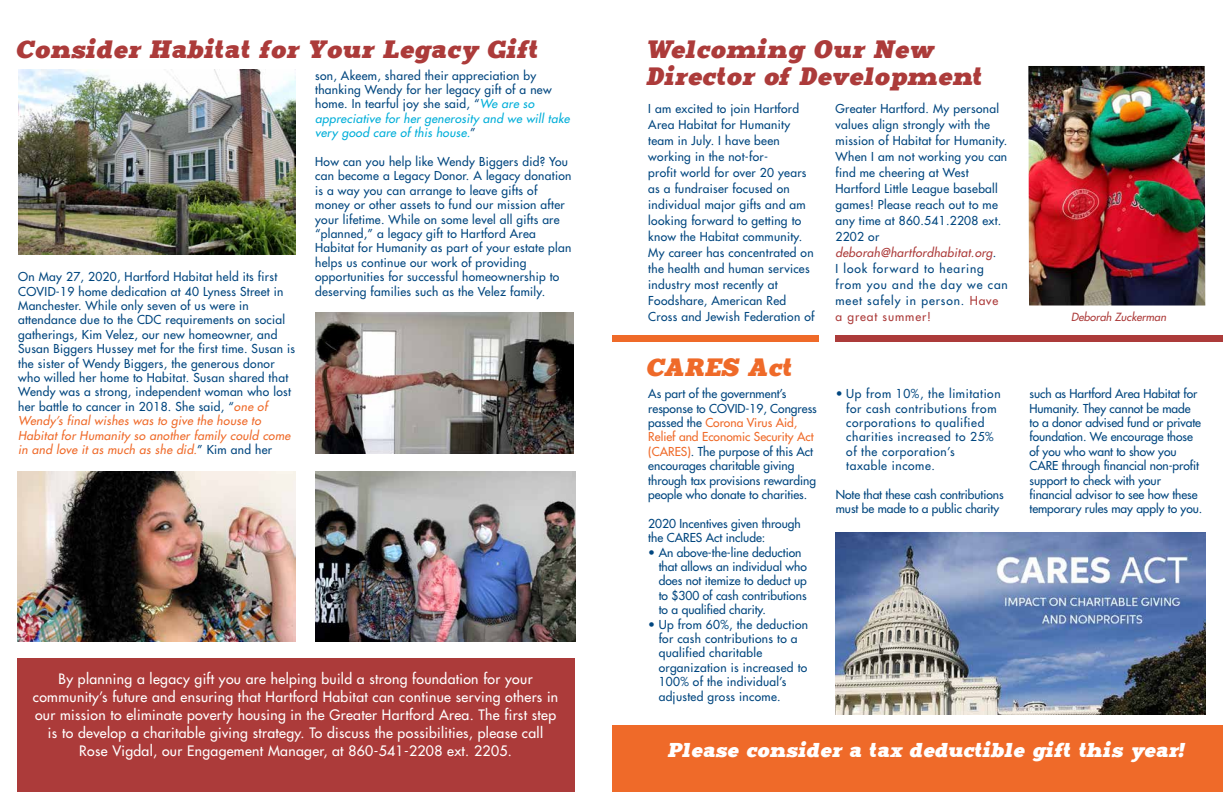
<style>
.page{position:relative;width:1224px;height:792px;background:#fff}
.page>*{position:absolute;margin:0;border:0;box-sizing:border-box;transform-origin:0 0}
.t1{font:italic 25px/27px "Merit";letter-spacing:.025em;color:#ac3b3a}
.t2{font:italic 25px "Merit";letter-spacing:.025em;color:#ef6a29}
.t3{font:italic 20px "Merit";letter-spacing:.025em;color:#fff}
.t4{font:14px/18px "Futura";letter-spacing:.025em;color:#fff;text-align:center}
.t5{font:12px/14.4px "Futura";letter-spacing:.025em;color:#00467f}
.t6{font:12px/14.4px "Futura";color:#00467f}
.t7{font:12px/14.4px "Futura";letter-spacing:-.005em;color:#00467f}
.t8{font:12px/14.4px "Futura";letter-spacing:.05em;color:#00467f}
.t9{font:italic 11px "Futura";color:#ac3b3a}
.s1{font-style:italic;color:#00aed9}
.s2{font-style:italic;color:#ef6a29}
.s3{color:#ef6a29}
.s4{font-style:italic;color:#ac3b3a}
.s5{color:#ac3b3a}
</style>
<div class="page">
<div style="left:612px;top:335px;width:206px;height:7px;background:#ef6a29"></div>
<div style="left:612px;top:725px;width:611px;height:67px;background:#ef6a29"></div>
<div style="left:835px;top:335px;width:388px;height:7px;background:#ac3b3a"></div>
<img style="left:1028px;top:66px;width:177px;height:240px">
<img style="left:836px;top:532px;width:369px;height:182px">
<img style="left:18px;top:69px;width:278px;height:185px">
<div style="left:18px;top:658px;width:557px;height:134px;background:#ac3b3a"></div>
<img style="left:315px;top:313px;width:259px;height:140px">
<img style="left:315px;top:472px;width:260px;height:169px">
<img style="left:18px;top:472px;width:278px;height:169px">
<h1 class="t1" style="left:17px;top:36px;width:523px">Consider Habitat for Your Legacy Gift</h1>
<p class="t5" style="left:315px;top:68px;width:256px">son, Akeem, shared their appreciation by thanking Wendy for her legacy gift of a new home. In tearful joy she said, “<span class="s1">We are so appreciative for her generosity and we will take very good care of this house.</span>”</p>
<p class="t5" style="left:315px;top:154px;width:258px">How can you help like Wendy Biggers did? You can become a Legacy Donor. A legacy donation is a way you can arrange to leave gifts of money or other assets to fund our mission after your lifetime. While on some level all gifts are “planned,” a legacy gift to Hartford Area Habitat for Humanity as part of your estate plan helps us continue our work of providing opportunities for successful homeownership to deserving families such as the Velez family.</p>
<p class="t5" style="left:18px;top:270px;width:278px">On May 27, 2020, Hartford Habitat held its first COVID-19 home dedication at 40 Lyness Street in Manchester. While only seven of us were in attendance due to the CDC requirements on social gatherings, Kim Velez, our new homeowner, and Susan Biggers Hussey met for the first time. Susan is the sister of Wendy Biggers, the generous donor who willed her home to Habitat. Susan shared that Wendy was a strong, independent woman who lost her battle to cancer in 2018. She said, “<span class="s2">one of Wendy’s final wishes was to give the house to Habitat for Humanity so another family could come in and love it as much as she did.</span>” Kim and her</p>
<p class="t4" style="left:33px;top:669px;width:527px">By planning a legacy gift you are helping build a strong foundation for your community’s future and ensuring that Hartford Habitat can continue serving others in our mission to eliminate poverty housing in the Greater Hartford Area. The first step is to develop a charitable giving strategy. To discuss the possibilities, please call Rose Vigdal, our Engagement Manager, at 860-541-2208 ext. 2205.</p>
<h1 class="t1" style="left:647px;top:36px;width:337px">Welcoming Our New<br>Director of Development</h1>
<p class="t5" style="left:648px;top:100px;width:168px;line-height:16px">I am excited to join Hartford<br>Area Habitat for Humanity team in July. I have been working in the not-for-<br>profit world for over 20 years as a fundraiser focused on individual major gifts and am looking forward to getting to know the Habitat community.<br>My career has concentrated on the health and human services industry most recently at<br>Foodshare, American Red<br>Cross and Jewish Federation of</p>
<h1 class="t2" style="left:647px;top:353px;width:147px">CARES Act</h1>
<p class="t6" style="left:648px;top:387px;width:170px">As part of the government’s response to COVID-19, Congress passed the <span class="s3">Corona Virus Aid,<br>Relief and Economic Security Act (CARES)</span>. The purpose of this Act encourages charitable giving through tax provisions rewarding people who donate to charities.</p>
<p class="t6" style="left:648px;top:516px;width:154px">2020 Incentives given through the CARES Act include:</p>
<p class="t6" style="left:659px;top:545px;width:150px;text-indent:-10px">• An above-the-line deduction that allows an individual who does not itemize to deduct up to $300 of cash contributions to a qualified charity.</p>
<p class="t5" style="left:659px;top:617px;width:151px;text-indent:-10px">• Up from 60%, the deduction for cash contributions to a qualified charitable organization is increased to<br>100% of the individual’s adjusted gross income.</p>
<p class="t5" style="left:836px;top:100px;width:174px;line-height:16px">Greater Hartford. My personal values align strongly with the mission of Habitat for Humanity.<br>When I am not working you can find me cheering at West<br>Hartford Little League baseball games! Please reach out to me any time at 860.541.2208 ext.<br>2202 or <span class="s4">deborah@hartfordhabitat.org</span>.<br>I look forward to hearing from you and the day we can meet safely in person. <span class="s5">Have a great summer!</span></p>
<p class="t8" style="left:846px;top:386px;width:156px;text-indent:-10px">• Up from 10%, the limitation for cash contributions from corporations to qualified charities increased to 25% of the corporation’s<br>taxable income.</p>
<p class="t7" style="left:836px;top:487px;width:169px">Note that these cash contributions must be made to a public charity</p>
<p class="t9" style="left:1071px;top:309px;width:96px">Deborah Zuckerman</p>
<p class="t7" style="left:1030px;top:386px;width:174px">such as Hartford Area Habitat for<br>Humanity. They cannot be made to a donor advised fund or private foundation. We encourage those of you who want to show you<br>CARE through financial non-profit support to check with your financial advisor to see how these temporary rules may apply to you.</p>
<h2 class="t3" style="left:669px;top:739px;width:518px">Please consider a tax deductible gift this year!</h2>
</div>
